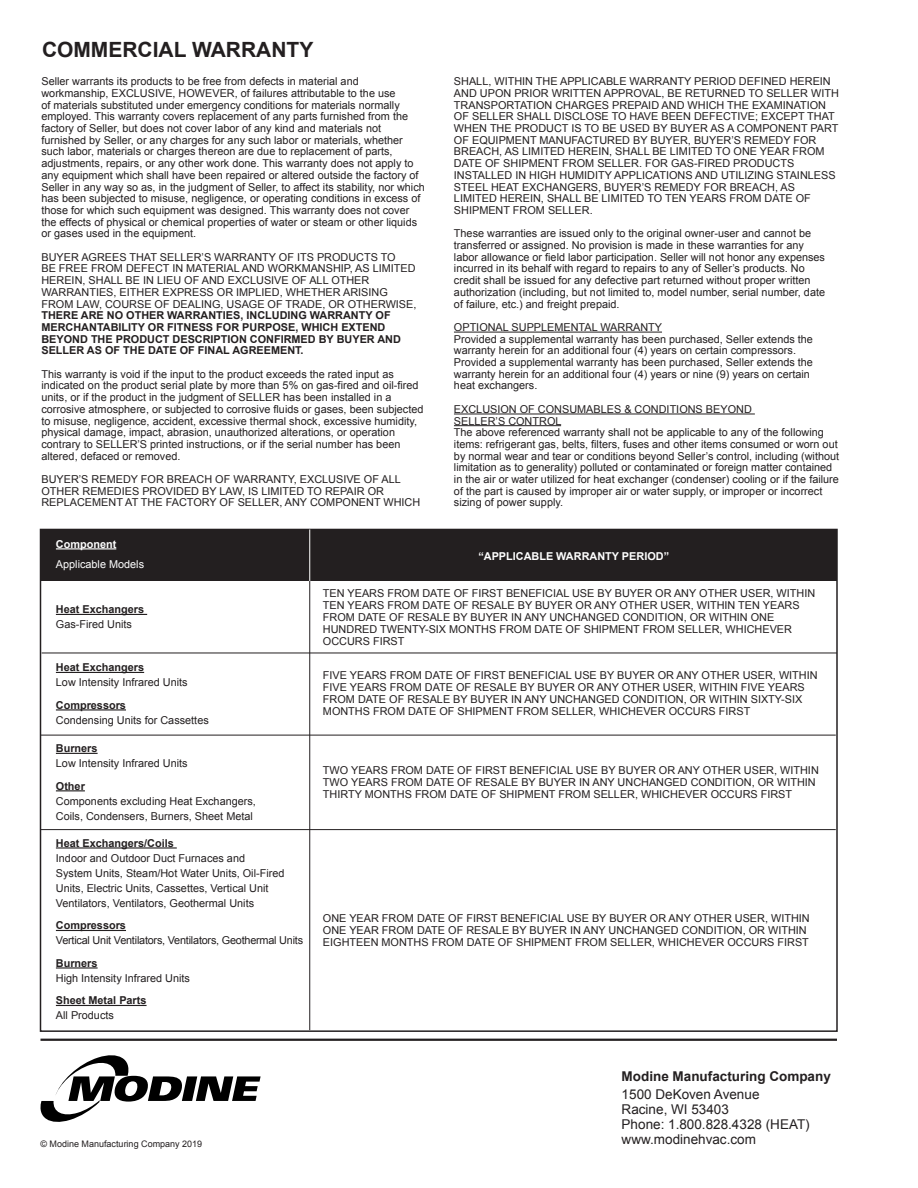
<style>
.page{position:relative;width:918px;height:1188px;background:#fff}
.page>*{position:absolute;margin:0;border:0;box-sizing:border-box;transform-origin:0 0}
.t1{font:700 21px "Arial";color:#231f20}
.Figure_Titles{font:13.5px "Arial";color:#231f20}
.t2{font:700 13.5px "Arial";color:#231f20}
.t3{font:10.8px/11.7px "Arial";color:#231f20}
.t4{font:700 10.8px "Arial";color:#231f20}
.t5{font:10.8px "Arial";letter-spacing:-.02em;color:#231f20}
.t6{font:700 10.8px "Arial";color:#fff}
.t7{font:10.8px "Arial";color:#fff}
.Figure_Titles-2{font:9px "Arial";color:#231f20}
.s1{font-weight:700}
</style>
<div class="page">
<svg style="left:40px;top:1055px;width:221px;height:67px"></svg>
<hr style="left:40px;top:1039px;width:797px;height:2px;background:#231f20">
<hr style="left:454px;top:332px;width:208px;height:1px;background:#231f20">
<hr style="left:454px;top:414px;width:301px;height:1px;background:#231f20">
<hr style="left:454px;top:425px;width:107px;height:1px;background:#231f20">
<div style="left:40px;top:529px;width:797px;height:52px;background:#231f20"></div>
<hr style="left:309px;top:529px;width:1px;height:501px;background:#231f20">
<hr style="left:42px;top:653px;width:795px;height:1px;background:#231f20">
<hr style="left:40px;top:735px;width:796px;height:1px;background:#231f20">
<hr style="left:40px;top:829px;width:796px;height:1px;background:#231f20">
<hr style="left:56px;top:548px;width:60px;height:1px;background:#fff">
<hr style="left:56px;top:614px;width:91px;height:1px;background:#231f20">
<hr style="left:56px;top:672px;width:88px;height:1px;background:#231f20">
<hr style="left:56px;top:709px;width:70px;height:2px;background:#231f20">
<hr style="left:56px;top:753px;width:42px;height:1px;background:#231f20">
<svg style="left:56px;top:790px;width:29px;height:1px"></svg>
<hr style="left:56px;top:847px;width:121px;height:2px;background:#231f20">
<hr style="left:56px;top:930px;width:70px;height:1px;background:#231f20">
<hr style="left:56px;top:967px;width:42px;height:2px;background:#231f20">
<hr style="left:56px;top:1005px;width:91px;height:1px;background:#231f20">
<hr style="left:309px;top:529px;width:1px;height:52px;background:#fff">
<p class="t1" style="left:42px;top:36px;width:273px">COMMERCIAL WARRANTY</p>
<p class="t3" style="left:41px;top:76px;width:385px">Seller warrants its products to be free from defects in material and workmanship, EXCLUSIVE, HOWEVER, of failures attributable to the use<br>of materials substituted under emergency conditions for materials normally employed. This warranty covers replacement of any parts furnished from the factory of Seller, but does not cover labor of any kind and materials not furnished by Seller, or any charges for any such labor or materials, whether such labor, materials or charges thereon are due to replacement of parts, adjustments, repairs, or any other work done. This warranty does not apply to any equipment which shall have been repaired or altered outside the factory of Seller in any way so as, in the judgment of Seller, to affect its stability, nor which has been subjected to misuse, negligence, or operating conditions in excess of those for which such equipment was designed. This warranty does not cover the effects of physical or chemical properties of water or steam or other liquids or gases used in the equipment.</p>
<p class="t3" style="left:41px;top:251px;width:377px">BUYER AGREES THAT SELLER’S WARRANTY OF ITS PRODUCTS TO<br>BE FREE FROM DEFECT IN MATERIAL AND WORKMANSHIP, AS LIMITED HEREIN, SHALL BE IN LIEU OF AND EXCLUSIVE OF ALL OTHER WARRANTIES, EITHER EXPRESS OR IMPLIED, WHETHER ARISING FROM LAW, COURSE OF DEALING, USAGE OF TRADE, OR OTHERWISE, <span class="s1">THERE ARE NO OTHER WARRANTIES, INCLUDING WARRANTY OF MERCHANTABILITY OR FITNESS FOR PURPOSE, WHICH EXTEND BEYOND THE PRODUCT DESCRIPTION CONFIRMED BY BUYER AND SELLER AS OF THE DATE OF FINAL AGREEMENT.</span></p>
<p class="t3" style="left:41px;top:368px;width:383px">This warranty is void if the input to the product exceeds the rated input as indicated on the product serial plate by more than 5% on gas-fired and oil-fired units, or if the product in the judgment of SELLER has been installed in a corrosive atmosphere, or subjected to corrosive fluids or gases, been subjected to misuse, negligence, accident, excessive thermal shock, excessive humidity, physical damage, impact, abrasion, unauthorized alterations, or operation contrary to SELLER’S printed instructions, or if the serial number has been altered, defaced or removed.</p>
<p class="t3" style="left:41px;top:474px;width:380px">BUYER’S REMEDY FOR BREACH OF WARRANTY, EXCLUSIVE OF ALL<br>OTHER REMEDIES PROVIDED BY LAW, IS LIMITED TO REPAIR OR<br>REPLACEMENT AT THE FACTORY OF SELLER, ANY COMPONENT WHICH</p>
<p class="t6" style="left:56px;top:537px;width:62px">Component</p>
<p class="t7" style="left:56px;top:558px;width:90px">Applicable Models</p>
<p class="t3" style="left:454px;top:76px;width:386px">SHALL, WITHIN THE APPLICABLE WARRANTY PERIOD DEFINED HEREIN AND UPON PRIOR WRITTEN APPROVAL, BE RETURNED TO SELLER WITH TRANSPORTATION CHARGES PREPAID AND WHICH THE EXAMINATION OF SELLER SHALL DISCLOSE TO HAVE BEEN DEFECTIVE; EXCEPT THAT WHEN THE PRODUCT IS TO BE USED BY BUYER AS A COMPONENT PART OF EQUIPMENT MANUFACTURED BY BUYER, BUYER’S REMEDY FOR BREACH, AS LIMITED HEREIN, SHALL BE LIMITED TO ONE YEAR FROM DATE OF SHIPMENT FROM SELLER. FOR GAS-FIRED PRODUCTS INSTALLED IN HIGH HUMIDITY APPLICATIONS AND UTILIZING STAINLESS STEEL HEAT EXCHANGERS, BUYER’S REMEDY FOR BREACH, AS LIMITED HEREIN, SHALL BE LIMITED TO TEN YEARS FROM DATE OF SHIPMENT FROM SELLER.</p>
<p class="t3" style="left:454px;top:228px;width:373px">These warranties are issued only to the original owner-user and cannot be transferred or assigned. No provision is made in these warranties for any labor allowance or field labor participation. Seller will not honor any expenses incurred in its behalf with regard to repairs to any of Seller’s products. No credit shall be issued for any defective part returned without proper written authorization (including, but not limited to, model number, serial number, date of failure, etc.) and freight prepaid.</p>
<p class="t3" style="left:454px;top:321px;width:210px">OPTIONAL SUPPLEMENTAL WARRANTY</p>
<p class="t3" style="left:454px;top:333px;width:361px">Provided a supplemental warranty has been purchased, Seller extends the warranty herein for an additional four (4) years on certain compressors.<br>Provided a supplemental warranty has been purchased, Seller extends the warranty herein for an additional four (4) years or nine (9) years on certain heat exchangers.</p>
<p class="t3" style="left:454px;top:403px;width:299px">EXCLUSION OF CONSUMABLES &amp; CONDITIONS BEYOND<br>SELLER’S CONTROL</p>
<p class="t3" style="left:454px;top:427px;width:387px">The above referenced warranty shall not be applicable to any of the following items: refrigerant gas, belts, filters, fuses and other items consumed or worn out by normal wear and tear or conditions beyond Seller’s control, including (without limitation as to generality) polluted or contaminated or foreign matter contained in the air or water utilized for heat exchanger (condenser) cooling or if the failure of the part is caused by improper air or water supply, or improper or incorrect sizing of power supply.</p>
<p class="t6" style="left:478px;top:549px;width:192px">“APPLICABLE WARRANTY PERIOD”</p>
<p class="t4" style="left:56px;top:602px;width:90px">Heat Exchangers</p>
<p class="t3" style="left:56px;top:619px;width:78px">Gas-Fired Units</p>
<p class="t4" style="left:56px;top:660px;width:90px">Heat Exchangers</p>
<p class="t3" style="left:56px;top:677px;width:133px">Low Intensity Infrared Units</p>
<p class="t4" style="left:56px;top:698px;width:72px">Compressors</p>
<p class="t3" style="left:56px;top:714px;width:154px">Condensing Units for Cassettes</p>
<p class="t4" style="left:56px;top:741px;width:43px">Burners</p>
<p class="t3" style="left:56px;top:758px;width:133px">Low Intensity Infrared Units</p>
<p class="t4" style="left:56px;top:779px;width:31px">Other</p>
<p class="t3" style="left:56px;top:794px;width:202px;line-height:15px">Components excluding Heat Exchangers,<br>Coils, Condensers, Burners, Sheet Metal</p>
<p class="t4" style="left:56px;top:836px;width:119px">Heat Exchangers/Coils</p>
<p class="t3" style="left:56px;top:851px;width:230px;line-height:15px">Indoor and Outdoor Duct Furnaces and<br>System Units, Steam/Hot Water Units, Oil-Fired Units, Electric Units, Cassettes, Vertical Unit Ventilators, Ventilators, Geothermal Units</p>
<p class="t4" style="left:56px;top:918px;width:72px">Compressors</p>
<p class="t5" style="left:56px;top:933px;width:249px">Vertical Unit Ventilators, Ventilators, Geothermal Units</p>
<p class="t4" style="left:56px;top:956px;width:43px">Burners</p>
<p class="t3" style="left:56px;top:972px;width:136px">High Intensity Infrared Units</p>
<p class="t4" style="left:56px;top:993px;width:92px">Sheet Metal Parts</p>
<p class="t3" style="left:56px;top:1010px;width:60px">All Products</p>
<p class="t3" style="left:323px;top:588px;width:494px">TEN YEARS FROM DATE OF FIRST BENEFICIAL USE BY BUYER OR ANY OTHER USER, WITHIN TEN YEARS FROM DATE OF RESALE BY BUYER OR ANY OTHER USER, WITHIN TEN YEARS FROM DATE OF RESALE BY BUYER IN ANY UNCHANGED CONDITION, OR WITHIN ONE HUNDRED TWENTY-SIX MONTHS FROM DATE OF SHIPMENT FROM SELLER, WHICHEVER OCCURS FIRST</p>
<p class="t3" style="left:323px;top:670px;width:496px">FIVE YEARS FROM DATE OF FIRST BENEFICIAL USE BY BUYER OR ANY OTHER USER, WITHIN FIVE YEARS FROM DATE OF RESALE BY BUYER OR ANY OTHER USER, WITHIN FIVE YEARS FROM DATE OF RESALE BY BUYER IN ANY UNCHANGED CONDITION, OR WITHIN SIXTY-SIX MONTHS FROM DATE OF SHIPMENT FROM SELLER, WHICHEVER OCCURS FIRST</p>
<p class="t3" style="left:323px;top:765px;width:497px">TWO YEARS FROM DATE OF FIRST BENEFICIAL USE BY BUYER OR ANY OTHER USER, WITHIN<br>TWO YEARS FROM DATE OF RESALE BY BUYER IN ANY UNCHANGED CONDITION, OR WITHIN<br>THIRTY MONTHS FROM DATE OF SHIPMENT FROM SELLER, WHICHEVER OCCURS FIRST</p>
<p class="t3" style="left:323px;top:912px;width:488px">ONE YEAR FROM DATE OF FIRST BENEFICIAL USE BY BUYER OR ANY OTHER USER, WITHIN<br>ONE YEAR FROM DATE OF RESALE BY BUYER IN ANY UNCHANGED CONDITION, OR WITHIN<br>EIGHTEEN MONTHS FROM DATE OF SHIPMENT FROM SELLER, WHICHEVER OCCURS FIRST</p>
<p class="Figure_Titles-2" style="left:40px;top:1137px;width:163px">© Modine Manufacturing Company 2019</p>
<p class="t2" style="left:622px;top:1067px;width:211px">Modine Manufacturing Company</p>
<p class="Figure_Titles" style="left:622px;top:1085px;width:139px">1500 DeKoven Avenue</p>
<p class="Figure_Titles" style="left:622px;top:1100px;width:109px">Racine, WI 53403</p>
<p class="Figure_Titles" style="left:622px;top:1115px;width:190px">Phone: 1.800.828.4328 (HEAT)</p>
<p class="Figure_Titles" style="left:622px;top:1130px;width:136px">www.modinehvac.com</p>
</div>
